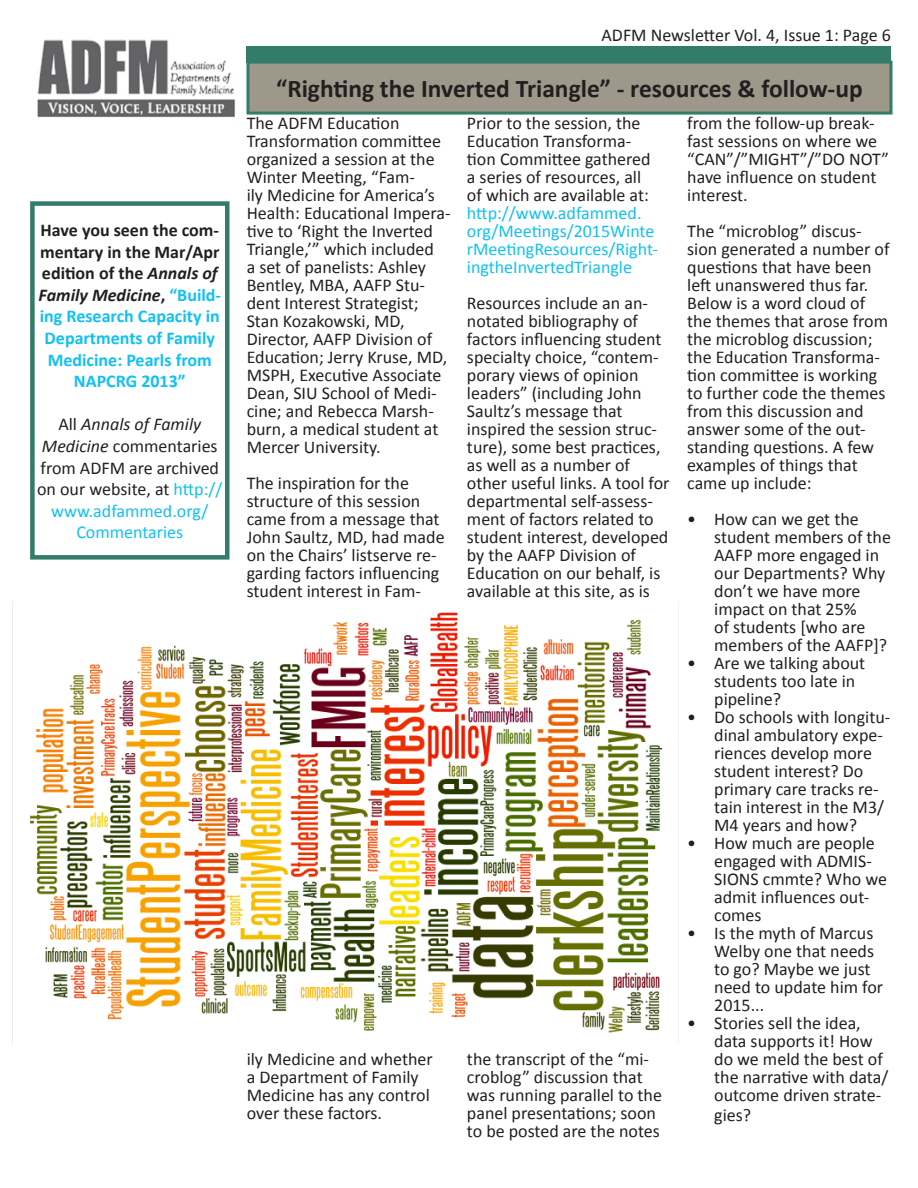
<style>
.page{position:relative;width:918px;height:1188px;background:#fff}
.page>*{position:absolute;margin:0;border:0;box-sizing:border-box;transform-origin:0 0}
.t1{font:700 25.5px "Calibri";color:#231f20}
.t2{font:18px/18px "Calibri";color:#231f20}
.t3{font:700 18px/21.6px "Calibri";color:#12c0f2;text-align:center}
.s1{color:#231f20}
.s2{font-style:italic;color:#231f20}
.s3{font-style:italic}
.s4{color:#12c0f2}
</style>
<div class="page">
<img style="left:37px;top:39px;width:198px;height:79px">
<div style="left:246px;top:47px;width:645px;height:16px;background:#337c69"></div>
<div style="left:248px;top:62px;width:643px;height:51px;background:#9e988a"></div>
<div style="left:246px;top:61px;width:646px;height:54px;border:3px solid #337c69"></div>
<div style="left:30px;top:201px;width:200px;height:359px;border:4px solid #337c69"></div>
<img style="left:30px;top:612px;width:632px;height:421px">
<p class="t3" style="left:39px;top:219px;width:184px"><span class="s1">Have you seen the com&shy;mentary in the Mar/Apr edition of the</span> <span class="s2">Annals of<br>Family Medicine</span><span class="s1">,</span> “Build&shy;ing Research Capacity in<br>Departments of Family<br>Medicine: Pearls from<br>NAPCRG 2013”</p>
<p class="t2" style="left:37px;top:414px;width:187px;line-height:21.6px;text-align:center">All <span class="s3">Annals of Family<br>Medicine</span> commentaries from ADFM are archived on our website, at <span class="s4">http:// www.adfammed.org/<br>Commentaries</span></p>
<p class="t2" style="left:602px;top:26px;width:291px">ADFM Newsletter Vol. 4, Issue 1: Page 6</p>
<p class="t1" style="left:276px;top:72px;width:588px">“Righting the Inverted Triangle” - resources &amp; follow-up</p>
<p class="t2" style="left:247px;top:114px;width:205px">The ADFM Education<br>Transformation committee organized a session at the<br>Winter Meeting, “Fam-<br>ily Medicine for America’s<br>Health: Educational Impera&shy;tive to ‘Right the Inverted<br>Triangle,’” which included<br>a set of panelists: Ashley<br>Bentley, MBA, AAFP Stu&shy;dent Interest Strategist;</p>
<p class="t2" style="left:247px;top:312px;width:202px">Stan Kozakowski, MD,<br>Director, AAFP Division of<br>Education; Jerry Kruse, MD,<br>MSPH, Executive Associate<br>Dean, SIU School of Medi&shy;cine; and Rebecca Marsh&shy;burn, a medical student at<br>Mercer University.</p>
<p class="t2" style="left:247px;top:474px;width:175px">The inspiration for the structure of this session</p>
<p class="t2" style="left:247px;top:510px;width:199px">came from a message that<br>John Saultz, MD, had made on the Chairs’ listserve re&shy;garding factors influencing student interest in Fam-</p>
<p class="t2" style="left:687px;top:114px;width:203px">from the follow-up break&shy;fast sessions on where we “CAN”/”MIGHT”/”DO NOT” have influence on student interest.</p>
<p class="t2" style="left:687px;top:222px;width:204px">The “microblog” discus&shy;sion generated a number of questions that have been left unanswered thus far.<br>Below is a word cloud of the themes that arose from the microblog discussion; the Education Transforma&shy;tion committee is working to further code the themes from this discussion and answer some of the out&shy;standing questions. A few examples of things that came up include:</p>
<p class="t2" style="left:714px;top:510px;width:178px;text-indent:-27px">• How can we get the student members of the<br>AAFP more engaged in our Departments? Why don’t we have more impact on that 25%<br>of students [who are members of the AAFP]?</p>
<p class="t2" style="left:714px;top:654px;width:153px;text-indent:-27px">• Are we talking about students too late in pipeline?</p>
<p class="t2" style="left:714px;top:708px;width:178px;text-indent:-27px">• Do schools with longitu&shy;dinal ambulatory expe&shy;riences develop more student interest? Do primary care tracks re&shy;tain interest in the M3/<br>M4 years and how?</p>
<p class="t2" style="left:714px;top:834px;width:174px;text-indent:-27px">• How much are people engaged with ADMIS-<br>SIONS cmmte? Who we admit influences out&shy;comes</p>
<p class="t2" style="left:714px;top:924px;width:170px;text-indent:-27px">• Is the myth of Marcus<br>Welby one that needs to go? Maybe we just need to update him for<br>2015...</p>
<p class="t2" style="left:714px;top:1014px;width:176px;text-indent:-27px">• Stories sell the idea, data supports it! How do we meld the best of the narrative with data/ outcome driven strate&shy;gies?</p>
<p class="t2" style="left:467px;top:114px;width:193px">Prior to the session, the<br>Education Transforma&shy;tion Committee gathered a series of resources, all of which are available at: <span class="s4">http://www.adfammed. org/Meetings/2015Winte rMeetingResources/Right&shy;ingtheInvertedTriangle</span></p>
<p class="t2" style="left:467px;top:294px;width:204px">Resources include an an&shy;notated bibliography of factors influencing student specialty choice, “contem&shy;porary views of opinion leaders” (including John<br>Saultz’s message that inspired the session struc&shy;ture), some best practices, as well as a number of other useful links. A tool for departmental self-assess&shy;ment of factors related to student interest, developed by the AAFP Division of<br>Education on our behalf, is available at this site, as is</p>
<p class="t2" style="left:467px;top:1050px;width:197px">the transcript of the “mi&shy;croblog” discussion that was running parallel to the panel presentations; soon to be posted are the notes</p>
<p class="t2" style="left:247px;top:1050px;width:188px">ily Medicine and whether a Department of Family<br>Medicine has any control over these factors.</p>
</div>
